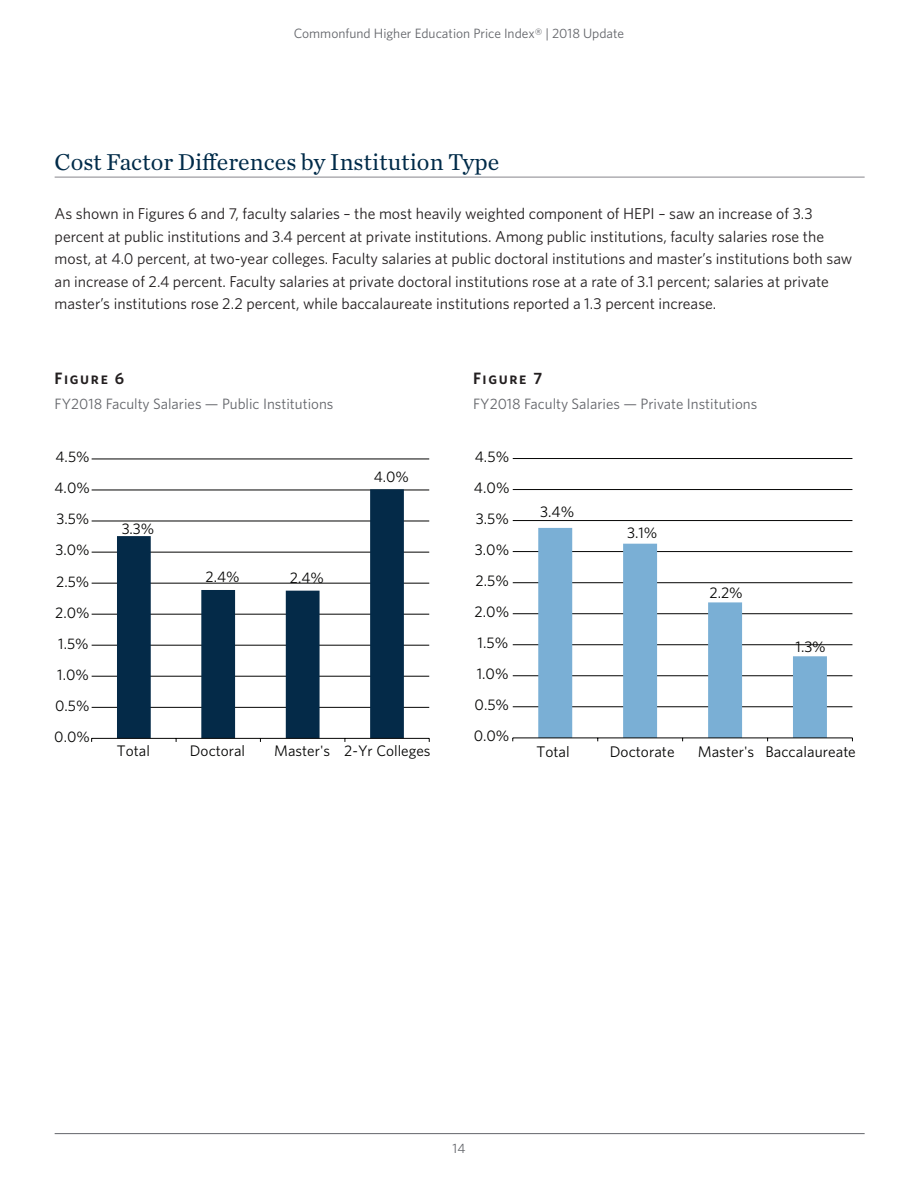
<style>
.page{position:relative;width:918px;height:1188px;background:#fff}
.page>*{position:absolute;margin:0;border:0;box-sizing:border-box;transform-origin:0 0}
.t1{font:24px "Chronicle Text G1";color:#002b49}
.t2{font:600 16.5px "Whitney";letter-spacing:.1em;color:#231f20}
.t3{font:15.75px/22.5px "Whitney";color:#231f20}
.t4{font:15.45px "Whitney";letter-spacing:.005em;color:#050504}
.t5{font:15.3px "Whitney";color:#050504}
.t6{font:15px "Whitney";color:#63656a}
.t7{font:13.5px "Whitney";color:#63656a}
</style>
<div class="page">
<hr style="left:55px;top:1133px;width:810px;height:1px;background:#63656a">
<hr style="left:55px;top:176px;width:810px;height:2px;background:#afaeb2">
<hr style="left:513px;top:458px;width:339px;height:1px;background:#050504">
<hr style="left:513px;top:489px;width:339px;height:1px;background:#050504">
<hr style="left:513px;top:520px;width:339px;height:1px;background:#050504">
<hr style="left:513px;top:551px;width:339px;height:1px;background:#050504">
<hr style="left:513px;top:582px;width:339px;height:1px;background:#050504">
<hr style="left:513px;top:613px;width:339px;height:1px;background:#050504">
<hr style="left:513px;top:644px;width:339px;height:1px;background:#050504">
<hr style="left:513px;top:675px;width:339px;height:1px;background:#050504">
<hr style="left:513px;top:707px;width:339px;height:1px;background:#050504">
<svg style="left:538px;top:528px;width:289px;height:210px"></svg>
<hr style="left:513px;top:738px;width:339px;height:1px;background:#050504">
<hr style="left:92px;top:459px;width:337px;height:1px;background:#050504">
<hr style="left:92px;top:490px;width:337px;height:1px;background:#050504">
<hr style="left:92px;top:521px;width:337px;height:1px;background:#050504">
<hr style="left:92px;top:552px;width:337px;height:1px;background:#050504">
<hr style="left:92px;top:583px;width:337px;height:1px;background:#050504">
<hr style="left:92px;top:614px;width:337px;height:1px;background:#050504">
<hr style="left:92px;top:645px;width:337px;height:1px;background:#050504">
<hr style="left:92px;top:676px;width:337px;height:1px;background:#050504">
<hr style="left:92px;top:707px;width:337px;height:1px;background:#050504">
<svg style="left:117px;top:489px;width:287px;height:249px"></svg>
<hr style="left:92px;top:738px;width:337px;height:1px;background:#050504">
<p class="t7" style="left:294px;top:24px;width:332px">Commonfund Higher Education Price Index® | 2018 Update</p>
<h1 class="t1" style="left:55px;top:144px;width:446px">Cost Factor Differences by Institution Type</h1>
<p class="t3" style="left:55px;top:202px;width:799px">As shown in Figures 6 and 7, faculty salaries – the most heavily weighted component of HEPI – saw an increase of 3.3 percent at public institutions and 3.4 percent at private institutions. Among public institutions, faculty salaries rose the most, at 4.0 percent, at two-year colleges. Faculty salaries at public doctoral institutions and master’s institutions both saw an increase of 2.4 percent. Faculty salaries at private doctoral institutions rose at a rate of 3.1 percent; salaries at private master’s institutions rose 2.2 percent, while baccalaureate institutions reported a 1.3 percent increase.</p>
<p class="t2" style="left:55px;top:367px;width:71px">Figure 6</p>
<p class="t2" style="left:473px;top:367px;width:71px">Figure 7</p>
<p class="t6" style="left:55px;top:394px;width:280px">FY2018 Faculty Salaries — Public Institutions</p>
<p class="t6" style="left:473px;top:394px;width:286px">FY2018 Faculty Salaries — Private Institutions</p>
<p class="t5" style="left:56px;top:447px;width:36px">4.5%</p>
<p class="t4" style="left:475px;top:446px;width:36px">4.5%</p>
<p class="t5" style="left:55px;top:478px;width:37px">4.0%</p>
<p class="t5" style="left:374px;top:466px;width:37px">4.0%</p>
<p class="t4" style="left:474px;top:477px;width:37px">4.0%</p>
<p class="t5" style="left:56px;top:509px;width:35px">3.5%</p>
<p class="t5" style="left:122px;top:519px;width:34px">3.3%</p>
<p class="t4" style="left:476px;top:508px;width:35px">3.5%</p>
<p class="t4" style="left:540px;top:501px;width:36px">3.4%</p>
<p class="t4" style="left:627px;top:522px;width:32px">3.1%</p>
<p class="t5" style="left:55px;top:540px;width:36px">3.0%</p>
<p class="t4" style="left:475px;top:539px;width:36px">3.0%</p>
<p class="t5" style="left:56px;top:571px;width:35px">2.5%</p>
<p class="t5" style="left:206px;top:567px;width:35px">2.4%</p>
<p class="t5" style="left:290px;top:568px;width:35px">2.4%</p>
<p class="t4" style="left:476px;top:570px;width:35px">2.5%</p>
<p class="t4" style="left:710px;top:582px;width:35px">2.2%</p>
<p class="t5" style="left:55px;top:602px;width:36px">2.0%</p>
<p class="t4" style="left:475px;top:601px;width:36px">2.0%</p>
<p class="t5" style="left:58px;top:633px;width:32px">1.5%</p>
<p class="t4" style="left:478px;top:632px;width:32px">1.5%</p>
<p class="t4" style="left:796px;top:636px;width:32px">1.3%</p>
<p class="t5" style="left:57px;top:664px;width:33px">1.0%</p>
<p class="t4" style="left:477px;top:664px;width:34px">1.0%</p>
<p class="t5" style="left:55px;top:695px;width:36px">0.5%</p>
<p class="t4" style="left:475px;top:695px;width:36px">0.5%</p>
<p class="t5" style="left:54px;top:726px;width:37px">0.0%</p>
<p class="t4" style="left:474px;top:726px;width:37px">0.0%</p>
<p class="t5" style="left:117px;top:740px;width:35px">Total</p>
<p class="t5" style="left:190px;top:740px;width:57px">Doctoral</p>
<p class="t5" style="left:274px;top:740px;width:158px">Master's 2-Yr Colleges</p>
<p class="t4" style="left:537px;top:741px;width:35px">Total</p>
<p class="t4" style="left:610px;top:741px;width:66px">Doctorate</p>
<p class="t4" style="left:698px;top:741px;width:159px">Master's Baccalaureate</p>
<p class="t7" style="left:453px;top:1139px;width:14px">14</p>
</div>
